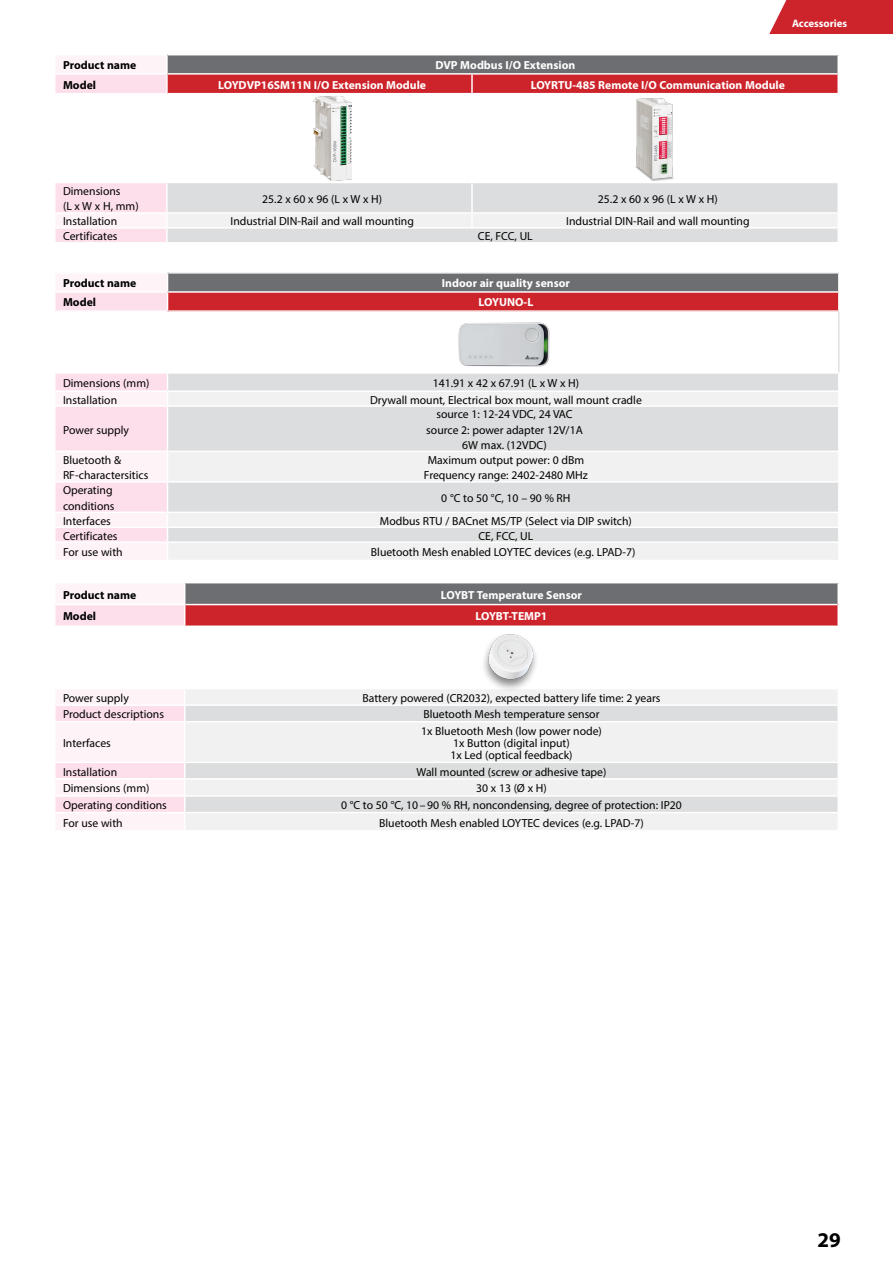
<style>
.page{position:relative;width:893px;height:1263px;background:#fff}
.page>*{position:absolute;margin:0;border:0;box-sizing:border-box;transform-origin:0 0}
.t1{font:700 21px "Myriad Pro";color:#000}
.t2{font:11.7px/15.6px "Myriad Pro";color:#000}
.t3{font:700 11.7px "Myriad Pro";color:#fff}
.t4{font:700 11.7px "Myriad Pro";color:#000}
.Tab__Register__Standard{font:700 10.8px "Myriad Pro";color:#fff}
</style>
<div class="page">
<div style="left:55px;top:55px;width:112px;height:19px;background:#fef3f7"></div>
<div style="left:55px;top:74px;width:112px;height:20px;background:#fcdfeb"></div>
<div style="left:55px;top:182px;width:112px;height:31px;background:#fcdfeb"></div>
<div style="left:55px;top:213px;width:112px;height:15px;background:#fef3f7"></div>
<div style="left:55px;top:228px;width:112px;height:15px;background:#fcdfeb"></div>
<hr style="left:54px;top:182px;width:114px;height:1px;background:#fff">
<hr style="left:54px;top:212px;width:113px;height:2px;background:#fff">
<hr style="left:54px;top:227px;width:114px;height:2px;background:#fff">
<hr style="left:54px;top:242px;width:114px;height:1px;background:#fff">
<svg style="left:166px;top:183px;width:672px;height:59px"></svg>
<hr style="left:54px;top:73px;width:114px;height:2px;background:#fff">
<svg style="left:166px;top:55px;width:673px;height:38px;background:#a35257"></svg>
<hr style="left:54px;top:93px;width:114px;height:1px;background:#fff">
<img style="left:313px;top:96px;width:39px;height:84px">
<img style="left:635px;top:99px;width:39px;height:82px">
<svg style="left:769px;top:0;width:124px;height:34px;background:#d0333a"></svg>
<div style="left:55px;top:273px;width:113px;height:19px;background:#fef3f7"></div>
<div style="left:168px;top:273px;width:671px;height:19px;background:#6d6e71"></div>
<div style="left:55px;top:292px;width:113px;height:19px;background:#fcdfeb"></div>
<div style="left:168px;top:292px;width:671px;height:19px;background:#cd242b"></div>
<div style="left:168px;top:373px;width:671px;height:18px;background:#dcddde"></div>
<div style="left:168px;top:392px;width:670px;height:134px;background:#f1f1f2"></div>
<div style="left:168px;top:406px;width:671px;height:45px;background:#dcddde"></div>
<div style="left:168px;top:482px;width:671px;height:30px;background:#dcddde"></div>
<div style="left:168px;top:527px;width:671px;height:15px;background:#dcddde"></div>
<div style="left:168px;top:542px;width:671px;height:18px;background:#f1f1f2"></div>
<hr style="left:168px;top:272px;width:672px;height:2px;background:#fff">
<hr style="left:168px;top:291px;width:672px;height:2px;background:#fff">
<svg style="left:838px;top:274px;width:1px;height:36px"></svg>
<hr style="left:168px;top:372px;width:672px;height:2px;background:#fff">
<hr style="left:168px;top:481px;width:672px;height:2px;background:#fff">
<hr style="left:838px;top:483px;width:2px;height:29px;background:#fff">
<hr style="left:168px;top:390px;width:672px;height:2px;background:#fff">
<svg style="left:838px;top:374px;width:1px;height:16px"></svg>
<hr style="left:168px;top:512px;width:672px;height:1px;background:#fff">
<hr style="left:168px;top:310px;width:672px;height:2px;background:#fff">
<hr style="left:839px;top:312px;width:1px;height:60px;background:#cfd1d2">
<hr style="left:168px;top:526px;width:672px;height:2px;background:#fff">
<hr style="left:54px;top:272px;width:114px;height:2px;background:#fff">
<hr style="left:54px;top:291px;width:114px;height:2px;background:#fff">
<svg style="left:167px;top:274px;width:1px;height:36px"></svg>
<hr style="left:54px;top:310px;width:114px;height:2px;background:#fff">
<svg style="left:55px;top:374px;width:113px;height:185px"></svg>
<svg style="left:838px;top:528px;width:1px;height:31px"></svg>
<hr style="left:168px;top:541px;width:672px;height:2px;background:#fff">
<hr style="left:54px;top:405px;width:114px;height:2px;background:#fff">
<hr style="left:167px;top:407px;width:1px;height:44px;background:#fff">
<hr style="left:838px;top:407px;width:2px;height:44px;background:#fff">
<hr style="left:168px;top:405px;width:672px;height:2px;background:#fff">
<hr style="left:168px;top:451px;width:672px;height:1px;background:#fff">
<hr style="left:54px;top:451px;width:114px;height:1px;background:#fff">
<img style="left:451px;top:322px;width:110px;height:52px">
<div style="left:55px;top:583px;width:130px;height:21px;background:#fef3f7"></div>
<div style="left:185px;top:583px;width:653px;height:21px;background:#6d6e71"></div>
<div style="left:55px;top:604px;width:130px;height:22px;background:#fcdfeb"></div>
<div style="left:185px;top:604px;width:653px;height:22px;background:#cd242b"></div>
<hr style="left:185px;top:604px;width:652px;height:1px;background:#fff">
<hr style="left:185px;top:625px;width:652px;height:2px;background:#fff">
<hr style="left:837px;top:604px;width:2px;height:22px;background:#fff">
<hr style="left:54px;top:625px;width:131px;height:2px;background:#fff">
<svg style="left:184px;top:584px;width:1px;height:41px"></svg>
<hr style="left:837px;top:583px;width:2px;height:21px;background:#fff">
<hr style="left:54px;top:604px;width:131px;height:1px;background:#fff">
<svg style="left:55px;top:690px;width:783px;height:140px"></svg>
<hr style="left:185px;top:812px;width:654px;height:1px;background:#fff">
<hr style="left:54px;top:721px;width:131px;height:1px;background:#fff">
<div style="left:480px;top:632px;width:59px;height:61px;background:#000;opacity:.48"></div>
<img style="left:489px;top:633px;width:45px;height:46px">
<p class="Tab__Register__Standard" style="left:792px;top:16px;width:57px">Accessories</p>
<p class="t4" style="left:63px;top:58px;width:75px">Product name</p>
<p class="t3" style="left:435px;top:58px;width:141px">DVP Modbus I/O Extension</p>
<p class="t4" style="left:63px;top:77px;width:35px">Model</p>
<p class="t3" style="left:218px;top:77px;width:209px">LOYDVP16SM11N I/O Extension Module</p>
<p class="t3" style="left:531px;top:77px;width:256px">LOYRTU-485 Remote I/O Communication Module</p>
<p class="t2" style="left:63px;top:183px;width:59px">Dimensions</p>
<p class="t2" style="left:63px;top:198px;width:77px">(L x W x H, mm)</p>
<p class="t2" style="left:262px;top:191px;width:121px">25.2 x 60 x 96 (L xW x H)</p>
<p class="t2" style="left:598px;top:191px;width:121px">25.2 x 60 x 96 (L xW x H)</p>
<p class="t2" style="left:63px;top:213px;width:56px">Installation</p>
<p class="t2" style="left:230px;top:213px;width:185px">Industrial DIN-Rail and wall mounting</p>
<p class="t2" style="left:566px;top:213px;width:185px">Industrial DIN-Rail and wall mounting</p>
<p class="t2" style="left:63px;top:228px;width:56px">Certificates</p>
<p class="t2" style="left:478px;top:228px;width:56px">CE, FCC, UL</p>
<p class="t4" style="left:63px;top:276px;width:75px">Product name</p>
<p class="t3" style="left:442px;top:276px;width:130px">Indoor air quality sensor</p>
<p class="t4" style="left:63px;top:295px;width:35px">Model</p>
<p class="t3" style="left:478px;top:295px;width:56px">LOYUNO-L</p>
<p class="t2" style="left:63px;top:375px;width:88px">Dimensions (mm)</p>
<p class="t2" style="left:433px;top:375px;width:148px">141.91 x 42 x 67.91 (L x W x H)</p>
<p class="t2" style="left:63px;top:392px;width:56px">Installation</p>
<p class="t2" style="left:370px;top:392px;width:273px">Drywall mount, Electrical box mount, wall mount cradle</p>
<p class="t2" style="left:63px;top:422px;width:67px">Power supply</p>
<p class="t2" style="left:436px;top:406px;width:138px">source 1: 12-24 VDC, 24 VAC</p>
<p class="t2" style="left:426px;top:422px;width:158px">source 2: power adapter 12V/1A</p>
<p class="t2" style="left:462px;top:437px;width:86px">6W max. (12VDC)</p>
<p class="t2" style="left:63px;top:452px;width:87px">Bluetooth &amp;<br>RF-charactersitics</p>
<p class="t2" style="left:428px;top:452px;width:158px">Maximum output power: 0 dBm</p>
<p class="t2" style="left:424px;top:467px;width:165px">Frequency range: 2402-2480 MHz</p>
<p class="t2" style="left:63px;top:482px;width:53px">Operating conditions</p>
<p class="t2" style="left:441px;top:490px;width:131px">0 °C to 50 °C, 10 – 90 % RH</p>
<p class="t2" style="left:63px;top:513px;width:49px">Interfaces</p>
<p class="t2" style="left:380px;top:513px;width:253px">Modbus RTU / BACnet MS/TP (Select via DIP switch)</p>
<p class="t2" style="left:63px;top:528px;width:56px">Certificates</p>
<p class="t2" style="left:478px;top:528px;width:56px">CE, FCC, UL</p>
<p class="t2" style="left:63px;top:544px;width:61px">For use with</p>
<p class="t2" style="left:371px;top:544px;width:266px">Bluetooth Mesh enabled LOYTEC devices (e.g. LPAD-7)</p>
<p class="t4" style="left:63px;top:587px;width:75px">Product name</p>
<p class="t3" style="left:441px;top:587px;width:143px">LOYBT Temperature Sensor</p>
<p class="t4" style="left:63px;top:609px;width:35px">Model</p>
<p class="t3" style="left:476px;top:609px;width:73px">LOYBT-TEMP1</p>
<p class="t2" style="left:63px;top:690px;width:67px">Power supply</p>
<p class="t2" style="left:362px;top:690px;width:299px">Battery powered (CR2032), expected battery life time: 2 years</p>
<p class="t2" style="left:63px;top:706px;width:102px">Product descriptions</p>
<p class="t2" style="left:423px;top:706px;width:178px">Bluetooth Mesh temperature sensor</p>
<p class="t2" style="left:63px;top:735px;width:49px">Interfaces</p>
<p class="t2" style="left:421px;top:723px;width:182px">1x Bluetooth Mesh (low power node)</p>
<p class="t2" style="left:453px;top:735px;width:118px">1x Button (digital input)</p>
<p class="t2" style="left:450px;top:747px;width:124px">1x Led (optical feedback)</p>
<p class="t2" style="left:63px;top:764px;width:56px">Installation</p>
<p class="t2" style="left:416px;top:764px;width:191px">Wall mounted (screw or adhesive tape)</p>
<p class="t2" style="left:63px;top:780px;width:88px">Dimensions (mm)</p>
<p class="t2" style="left:476px;top:780px;width:72px">30 x 13 (Ø x H)</p>
<p class="t2" style="left:63px;top:797px;width:105px">Operating conditions</p>
<p class="t2" style="left:341px;top:797px;width:342px">0 °C to 50 °C, 10–90 % RH, noncondensing, degree of protection: IP20</p>
<p class="t2" style="left:63px;top:815px;width:61px">For use with</p>
<p class="t2" style="left:379px;top:815px;width:266px">Bluetooth Mesh enabled LOYTEC devices (e.g. LPAD-7)</p>
<h1 class="t1" style="left:817px;top:1227px;width:25px">29</h1>
</div>
